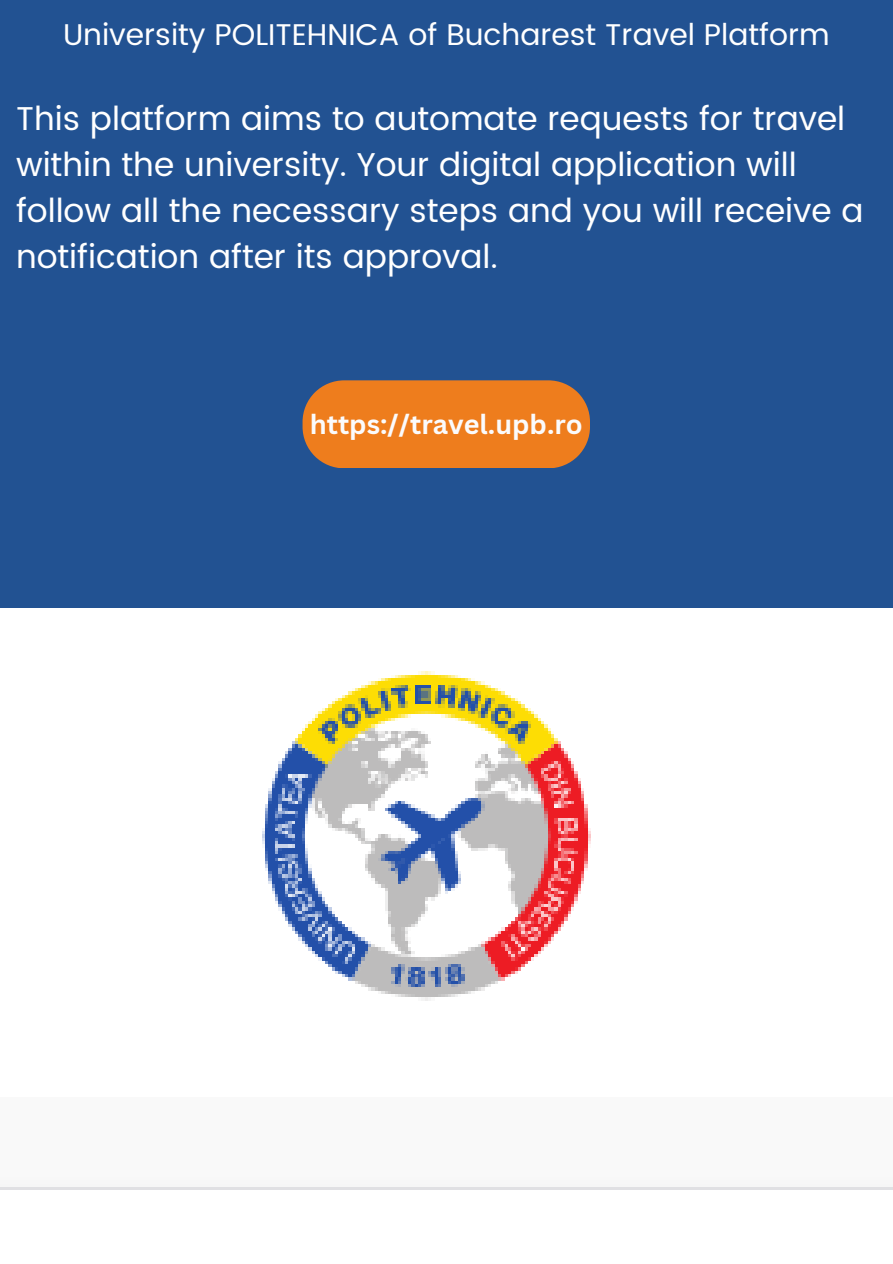
<style>
.page{position:relative;width:893px;height:1264px;background:#fff}
.page>*{position:absolute;margin:0;border:0;box-sizing:border-box;transform-origin:0 0}
.t1{font:33px/46px "Poppins";color:#fff}
.t2{font:30px "Poppins";color:#fff}
.t3{font:700 27px "Canva Sans";color:#fbfbfc}
</style>
<div class="page">
<div style="left:0;top:0;width:892px;height:650px;background:#225292"></div>
<img style="left:0;top:608px;width:892px;height:582px">
<svg style="left:302px;top:380px;width:288px;height:88px;background:#e07a24"></svg>
<p class="t2" style="left:63px;top:17px;width:768px">University POLITEHNICA of Bucharest Travel Platform</p>
<p class="t1" style="left:16px;top:96px;width:849px">This platform aims to automate requests for travel within the university. Your digital application will follow all the necessary steps and you will receive a notification after its approval.</p>
<p class="t3" style="left:310px;top:405px;width:274px">https://travel.upb.ro</p>
</div>
